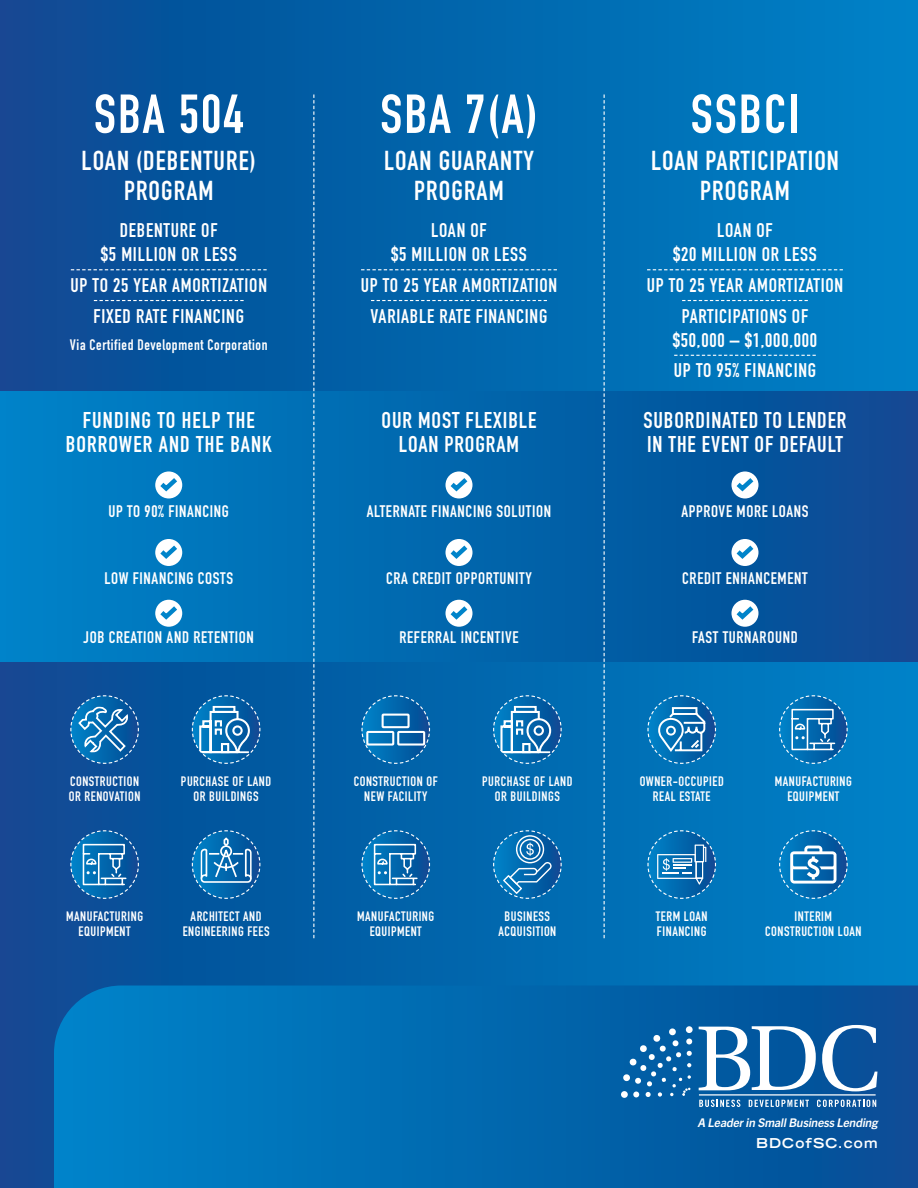
<style>
.page{position:relative;width:918px;height:1188px;background:#fff}
.page>*{position:absolute;margin:0;border:0;box-sizing:border-box;transform-origin:0 0}
.Heads{font:700 54px "DIN Condensed";letter-spacing:.04em;color:#fff}
.Heads-2{font:700 27px/30px "DIN Condensed";letter-spacing:.04em;color:#fff;text-align:center}
.Heads-3{font:700 22.5px/24px "DIN Condensed";letter-spacing:.04em;color:#fff;text-align:center}
.Heads-4{font:700 19.5px/24px "DIN Condensed";letter-spacing:.04em;color:#fff;text-align:center}
.Heads-5{font:700 16.5px "DIN Condensed";letter-spacing:.04em;color:#fff}
.Heads-6{font:700 15px "DIN Condensed";letter-spacing:.04em;color:#fff}
.Subheads{font:700 13.5px/15px "DIN Condensed";letter-spacing:.04em;color:#fff;text-align:center}
._4_Text{font:700 expanded 13.5px "Trade Gothic LT";letter-spacing:.08em;color:#fff}
._4_Text-2{font:italic 700 12px "Trade Gothic Next LT Pro";color:#fff}
</style>
<div class="page">
<div style="left:0;top:0;width:918px;height:1188px;background:linear-gradient(to right,#0a4992,#0082c7)"></div>
<svg style="left:361px;top:269px;width:196px;height:1px"></svg>
<svg style="left:371px;top:300px;width:176px;height:1px"></svg>
<svg style="left:647px;top:269px;width:196px;height:1px"></svg>
<svg style="left:682px;top:300px;width:126px;height:1px"></svg>
<svg style="left:674px;top:355px;width:142px;height:1px"></svg>
<svg style="left:71px;top:269px;width:196px;height:1px"></svg>
<svg style="left:94px;top:300px;width:150px;height:1px"></svg>
<svg style="left:361px;top:695px;width:70px;height:69px"></svg>
<svg style="left:647px;top:695px;width:70px;height:69px"></svg>
<svg style="left:647px;top:830px;width:70px;height:69px"></svg>
<svg style="left:70px;top:695px;width:70px;height:69px"></svg>
<svg style="left:191px;top:695px;width:70px;height:69px"></svg>
<svg style="left:493px;top:695px;width:69px;height:69px"></svg>
<svg style="left:70px;top:830px;width:70px;height:69px"></svg>
<svg style="left:361px;top:830px;width:70px;height:69px"></svg>
<svg style="left:191px;top:830px;width:70px;height:69px"></svg>
<svg style="left:493px;top:830px;width:69px;height:69px"></svg>
<svg style="left:779px;top:830px;width:69px;height:69px"></svg>
<div style="left:0;top:392px;width:918px;height:270px;background:linear-gradient(to right,#0083c8,#094992)"></div>
<div style="left:155px;top:471px;width:27px;height:27px;background:#fff;border-radius:50%"></div>
<svg style="left:156px;top:473px;width:26px;height:22px"></svg>
<div style="left:446px;top:471px;width:26px;height:27px;background:#fff;border-radius:50%"></div>
<svg style="left:446px;top:473px;width:26px;height:22px"></svg>
<div style="left:731px;top:471px;width:27px;height:27px;background:#fff;border-radius:50%"></div>
<svg style="left:732px;top:473px;width:26px;height:22px"></svg>
<svg style="left:155px;top:539px;width:27px;height:27px"></svg>
<svg style="left:156px;top:541px;width:26px;height:21px"></svg>
<div style="left:446px;top:539px;width:26px;height:27px;background:#fff;border-radius:50%"></div>
<svg style="left:446px;top:541px;width:26px;height:21px"></svg>
<svg style="left:731px;top:539px;width:27px;height:27px"></svg>
<svg style="left:732px;top:541px;width:26px;height:21px"></svg>
<svg style="left:155px;top:600px;width:27px;height:27px"></svg>
<svg style="left:156px;top:602px;width:26px;height:21px"></svg>
<div style="left:446px;top:600px;width:26px;height:27px;background:#fff;border-radius:50%"></div>
<svg style="left:446px;top:602px;width:26px;height:21px"></svg>
<svg style="left:731px;top:600px;width:27px;height:27px"></svg>
<svg style="left:732px;top:602px;width:26px;height:21px"></svg>
<svg style="left:313px;top:94px;width:1px;height:844px"></svg>
<svg style="left:604px;top:94px;width:1px;height:844px"></svg>
<svg style="left:54px;top:986px;width:864px;height:202px"></svg>
<svg style="left:699px;top:1100px;width:41px;height:7px"></svg>
<svg style="left:749px;top:1100px;width:60px;height:7px"></svg>
<svg style="left:817px;top:1100px;width:59px;height:7px"></svg>
<hr style="left:699px;top:1094px;width:177px;height:2px;background:#fff">
<svg style="left:623px;top:1028px;width:69px;height:69px"></svg>
<div style="left:621px;top:1091px;width:7px;height:7px;background:#fff;border-radius:50%"></div>
<svg style="left:699px;top:1026px;width:117px;height:64px"></svg>
<svg style="left:822px;top:1025px;width:55px;height:66px"></svg>
<svg style="left:779px;top:695px;width:69px;height:69px"></svg>
<p class="Heads" style="left:94px;top:78px;width:151px">SBA 504</p>
<p class="Heads-2" style="left:82px;top:145px;width:176px">LOAN (DEBENTURE)<br>PROGRAM</p>
<p class="Heads-4" style="left:101px;top:218px;width:137px">DEBENTURE OF<br>$5 MILLION OR LESS</p>
<p class="Heads-4" style="left:70px;top:273px;width:198px">UP TO 25 YEAR AMORTIZATION</p>
<p class="Heads-4" style="left:93px;top:304px;width:152px">FIXED RATE FINANCING</p>
<p class="Heads-6" style="left:70px;top:335px;width:199px">Via Certified Development Corporation</p>
<p class="Heads" style="left:380px;top:78px;width:159px">SBA 7(A)</p>
<p class="Heads-2" style="left:384px;top:145px;width:151px">LOAN GUARANTY<br>PROGRAM</p>
<p class="Heads-4" style="left:391px;top:218px;width:137px">LOAN OF<br>$5 MILLION OR LESS</p>
<p class="Heads-4" style="left:361px;top:273px;width:198px">UP TO 25 YEAR AMORTIZATION</p>
<p class="Heads-4" style="left:371px;top:304px;width:178px">VARIABLE RATE FINANCING</p>
<p class="Heads" style="left:691px;top:78px;width:110px">SSBCI</p>
<p class="Heads-2" style="left:651px;top:145px;width:189px">LOAN PARTICIPATION<br>PROGRAM</p>
<p class="Heads-4" style="left:673px;top:218px;width:145px">LOAN OF<br>$20 MILLION OR LESS</p>
<p class="Heads-4" style="left:647px;top:273px;width:198px">UP TO 25 YEAR AMORTIZATION</p>
<p class="Heads-4" style="left:673px;top:304px;width:146px">PARTICIPATIONS OF $50,000 – $1,000,000</p>
<p class="Heads-4" style="left:674px;top:359px;width:144px">UP TO 95% FINANCING</p>
<p class="Heads-3" style="left:66px;top:408px;width:208px">FUNDING TO HELP THE<br>BORROWER AND THE BANK</p>
<p class="Heads-3" style="left:382px;top:408px;width:156px">OUR MOST FLEXIBLE<br>LOAN PROGRAM</p>
<p class="Heads-3" style="left:643px;top:408px;width:205px;text-align:left">SUBORDINATED TO LENDER<br>IN THE EVENT OF DEFAULT</p>
<p class="Heads-5" style="left:109px;top:500px;width:122px">UP TO 90% FINANCING</p>
<p class="Heads-5" style="left:367px;top:500px;width:186px">ALTERNATE FINANCING SOLUTION</p>
<p class="Heads-5" style="left:681px;top:500px;width:129px">APPROVE MORE LOANS</p>
<p class="Heads-5" style="left:104px;top:568px;width:130px">LOW FINANCING COSTS</p>
<p class="Heads-5" style="left:386px;top:568px;width:147px">CRA CREDIT OPPORTUNITY</p>
<p class="Heads-5" style="left:682px;top:568px;width:127px">CREDIT ENHANCEMENT</p>
<p class="Heads-5" style="left:84px;top:626px;width:172px">JOB CREATION AND RETENTION</p>
<p class="Heads-5" style="left:399px;top:626px;width:121px">REFERRAL INCENTIVE</p>
<p class="Heads-5" style="left:692px;top:626px;width:107px">FAST TURNAROUND</p>
<p class="Subheads" style="left:69px;top:774px;width:73px;text-align:left">CONSTRUCTION<br>OR RENOVATION</p>
<p class="Subheads" style="left:181px;top:774px;width:92px">PURCHASE OF LAND<br>OR BUILDINGS</p>
<p class="Subheads" style="left:66px;top:909px;width:79px">MANUFACTURING<br>EQUIPMENT</p>
<p class="Subheads" style="left:183px;top:909px;width:88px">ARCHITECT AND<br>ENGINEERING FEES</p>
<p class="Subheads" style="left:354px;top:774px;width:85px">CONSTRUCTION OF<br>NEW FACILITY</p>
<p class="Subheads" style="left:640px;top:774px;width:86px">OWNER-OCCUPIED<br>REAL ESTATE</p>
<p class="Subheads" style="left:482px;top:774px;width:92px">PURCHASE OF LAND<br>OR BUILDINGS</p>
<p class="Subheads" style="left:775px;top:774px;width:79px">MANUFACTURING<br>EQUIPMENT</p>
<p class="Subheads" style="left:357px;top:909px;width:79px">MANUFACTURING<br>EQUIPMENT</p>
<p class="Subheads" style="left:656px;top:909px;width:53px;text-align:left">TERM LOAN<br>FINANCING</p>
<p class="Subheads" style="left:498px;top:909px;width:59px">BUSINESS<br>ACQUISITION</p>
<p class="Subheads" style="left:765px;top:909px;width:98px">INTERIM<br>CONSTRUCTION LOAN</p>
<p class="_4_Text-2" style="left:697px;top:1114px;width:184px">A Leaderin SmallBusiness Lending</p>
<p class="_4_Text" style="left:756px;top:1134px;width:123px">BDCofSC.com</p>
</div>
